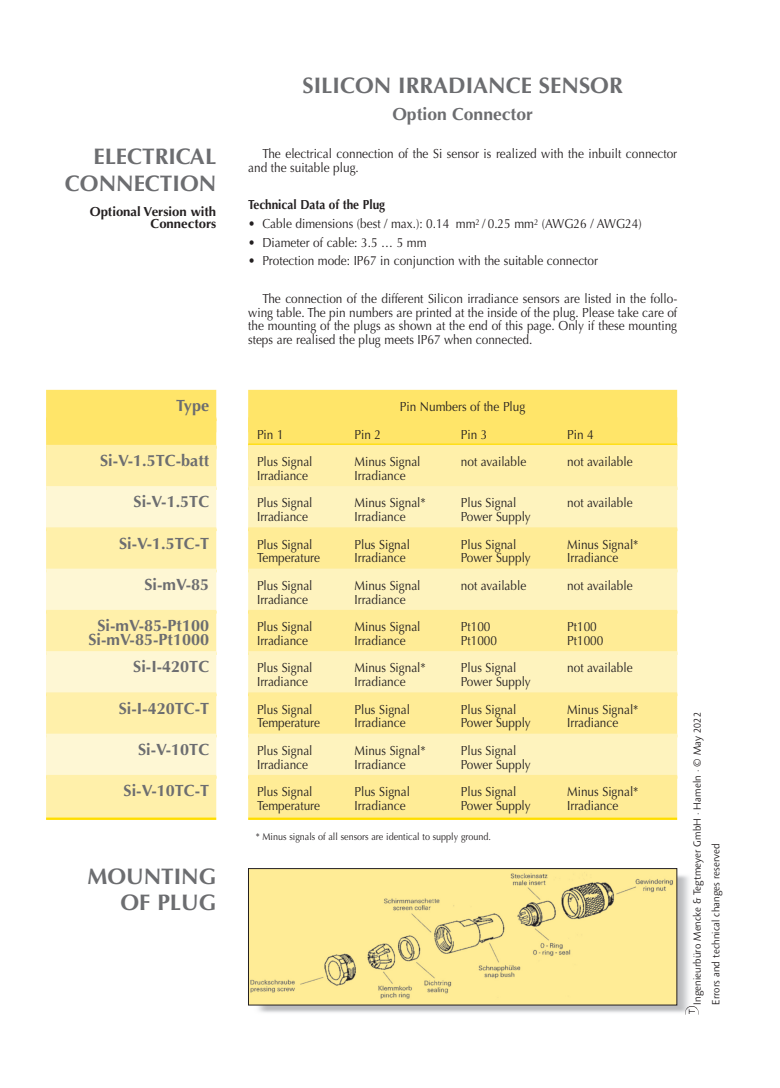
<style>
.page{position:relative;width:780px;height:1088px;background:#fff}
.page>*{position:absolute;margin:0;border:0;box-sizing:border-box;transform-origin:0 0}
.t1{font:700 22.5px/26.2px "Optima";color:#6c6d70;text-align:right}
.t2{font:700 17.5px "Optima";color:#6c6d70}
.t3{font:700 16.25px/13.8px "Optima";color:#6c6d70;text-align:center}
.t4{font:13.12px/13.8px "Optima";color:#231f20;scale:.9 1}
.t5{font:700 13.12px/12.5px "Optima";color:#231f20;text-align:right}
.t6{font:700 13.12px "Optima";color:#231f20;scale:.9 1}
.t7{font:300 10.62px/18.8px "Agilita Com";color:#231f20}
.t8{font:10px "Optima";color:#231f20;scale:.9 1}
</style>
<div class="page">
<img style="left:249px;top:871px;width:447px;height:142px">
<div style="left:249px;top:869px;width:427px;height:136px;background:#ffec96"></div>
<img style="left:250px;top:873px;width:423px;height:126px">
<div style="left:248px;top:868px;width:429px;height:137px;border:1px solid #231f20"></div>
<div style="left:46px;top:390px;width:170px;height:42px;background:#ffe569"></div>
<div style="left:46px;top:417px;width:170px;height:43px;background:#ffe569"></div>
<div style="left:46px;top:445px;width:170px;height:42px;background:#fff0aa"></div>
<div style="left:46px;top:486px;width:170px;height:43px;background:#fef7d4"></div>
<div style="left:46px;top:527px;width:170px;height:43px;background:#fff0aa"></div>
<div style="left:46px;top:569px;width:170px;height:42px;background:#fef7d4"></div>
<div style="left:46px;top:610px;width:170px;height:42px;background:#fff0aa"></div>
<div style="left:46px;top:651px;width:170px;height:43px;background:#fef7d4"></div>
<div style="left:46px;top:692px;width:170px;height:43px;background:#fff0aa"></div>
<div style="left:46px;top:734px;width:170px;height:42px;background:#fef7d4"></div>
<div style="left:46px;top:775px;width:170px;height:42px;background:#fff0aa"></div>
<hr style="left:46px;top:817px;width:170px;height:3px;background:#ffdd01">
<div style="left:248px;top:390px;width:429px;height:42px;background:#ffe569"></div>
<div style="left:248px;top:417px;width:429px;height:43px;background:#ffe569"></div>
<hr style="left:248px;top:444px;width:429px;height:2px;background:#ffdd01">
<div style="left:248px;top:445px;width:429px;height:42px;background:#fff0aa"></div>
<div style="left:248px;top:486px;width:429px;height:43px;background:#fef3be"></div>
<div style="left:248px;top:527px;width:429px;height:43px;background:#ffec96"></div>
<div style="left:248px;top:569px;width:429px;height:42px;background:#fef3be"></div>
<div style="left:248px;top:610px;width:429px;height:42px;background:#ffec96"></div>
<div style="left:248px;top:651px;width:429px;height:43px;background:#fef3be"></div>
<div style="left:248px;top:692px;width:429px;height:43px;background:#ffec96"></div>
<div style="left:248px;top:734px;width:429px;height:42px;background:#fef3be"></div>
<div style="left:248px;top:775px;width:429px;height:42px;background:#ffec96"></div>
<hr style="left:248px;top:817px;width:429px;height:3px;background:#ffdd01">
<img style="left:683px;top:1007px;width:15px;height:8px">
<h1 class="t1" style="left:65px;top:144px;width:153px">ELECTRICAL<br>CONNECTION</h1>
<p class="t5" style="left:90px;top:205px;width:128px">Optional Version with<br>Connectors</p>
<p class="t3" style="left:176px;top:399px;width:35px">Type</p>
<p class="t3" style="left:100px;top:454px;width:110px">Si-V-1.5TC-batt</p>
<p class="t3" style="left:133px;top:495px;width:77px">Si-V-1.5TC</p>
<p class="t3" style="left:119px;top:536px;width:92px">Si-V-1.5TC-T</p>
<p class="t3" style="left:144px;top:578px;width:66px">Si-mV-85</p>
<p class="t3" style="left:88px;top:619px;width:122px">Si-mV-85-Pt100<br>Si-mV-85-Pt1000</p>
<p class="t3" style="left:133px;top:660px;width:77px">Si-I-420TC</p>
<p class="t3" style="left:119px;top:701px;width:92px">Si-I-420TC-T</p>
<p class="t3" style="left:138px;top:743px;width:73px">Si-V-10TC</p>
<p class="t3" style="left:124px;top:784px;width:87px">Si-V-10TC-T</p>
<h1 class="t1" style="left:87px;top:863px;width:130px">MOUNTING<br>OF PLUG</h1>
<h1 class="t1" style="left:302px;top:73px;width:322px">SILICON IRRADIANCE SENSOR</h1>
<h2 class="t2" style="left:392px;top:104px;width:142px">Option Connector</h2>
<p class="t4" style="left:248px;top:147px;width:478px;text-indent:14px">The electrical connection of the Si sensor is realized with the inbuilt connector and the suitable plug.</p>
<p class="t6" style="left:248px;top:197px;width:154px">Technical Data of the Plug</p>
<p class="t4" style="left:248px;top:217px;width:438px">• Cable dimensions (best / max.): 0.14 mm<sup>2</sup> / 0.25 mm<sup>2</sup> (AWG26 / AWG24)</p>
<p class="t4" style="left:248px;top:235px;width:200px">• Diameter of cable: 3.5 … 5 mm</p>
<p class="t4" style="left:248px;top:254px;width:390px">• Protection mode: IP67 in conjunction with the suitable connector</p>
<p class="t4" style="left:248px;top:292px;width:478px;text-align:justify;text-indent:14px">The connection of the different Silicon irradiance sensors are listed in the follo&shy;wing table. The pin numbers are printed at the inside of the plug. Please take care of the mounting of the plugs as shown at the end of this page. Only if these mounting steps are realised the plug meets IP67 when connected.</p>
<p class="t4" style="left:400px;top:400px;width:141px">Pin Numbers of the Plug</p>
<p class="t4" style="left:257px;top:427px;width:31px">Pin 1</p>
<p class="t4" style="left:354px;top:427px;width:31px">Pin 2</p>
<p class="t4" style="left:461px;top:427px;width:31px">Pin 3</p>
<p class="t4" style="left:567px;top:427px;width:31px">Pin 4</p>
<p class="t4" style="left:257px;top:455px;width:63px">Plus Signal</p>
<p class="t4" style="left:354px;top:455px;width:75px">Minus Signal</p>
<p class="t4" style="left:461px;top:455px;width:74px">not available</p>
<p class="t4" style="left:567px;top:455px;width:74px">not available</p>
<p class="t4" style="left:257px;top:469px;width:58px">Irradiance</p>
<p class="t4" style="left:354px;top:469px;width:58px">Irradiance</p>
<p class="t4" style="left:257px;top:496px;width:63px">Plus Signal</p>
<p class="t4" style="left:354px;top:496px;width:81px">Minus Signal*</p>
<p class="t4" style="left:461px;top:496px;width:63px">Plus Signal</p>
<p class="t4" style="left:567px;top:496px;width:74px">not available</p>
<p class="t4" style="left:257px;top:510px;width:58px">Irradiance</p>
<p class="t4" style="left:354px;top:510px;width:58px">Irradiance</p>
<p class="t4" style="left:461px;top:510px;width:79px">Power Supply</p>
<p class="t4" style="left:257px;top:537px;width:63px">Plus Signal</p>
<p class="t4" style="left:354px;top:537px;width:63px">Plus Signal</p>
<p class="t4" style="left:461px;top:537px;width:63px">Plus Signal</p>
<p class="t4" style="left:567px;top:537px;width:81px">Minus Signal*</p>
<p class="t4" style="left:257px;top:551px;width:71px">Temperature</p>
<p class="t4" style="left:354px;top:551px;width:58px">Irradiance</p>
<p class="t4" style="left:461px;top:551px;width:79px">Power Supply</p>
<p class="t4" style="left:567px;top:551px;width:58px">Irradiance</p>
<p class="t4" style="left:257px;top:579px;width:63px">Plus Signal</p>
<p class="t4" style="left:354px;top:579px;width:75px">Minus Signal</p>
<p class="t4" style="left:461px;top:579px;width:74px">not available</p>
<p class="t4" style="left:567px;top:579px;width:74px">not available</p>
<p class="t4" style="left:257px;top:592px;width:58px">Irradiance</p>
<p class="t4" style="left:354px;top:592px;width:58px">Irradiance</p>
<p class="t4" style="left:257px;top:620px;width:63px">Plus Signal</p>
<p class="t4" style="left:354px;top:620px;width:75px">Minus Signal</p>
<p class="t4" style="left:461px;top:620px;width:34px">Pt100</p>
<p class="t4" style="left:567px;top:620px;width:34px">Pt100</p>
<p class="t4" style="left:257px;top:634px;width:58px">Irradiance</p>
<p class="t4" style="left:354px;top:634px;width:58px">Irradiance</p>
<p class="t4" style="left:461px;top:634px;width:42px">Pt1000</p>
<p class="t4" style="left:567px;top:634px;width:42px">Pt1000</p>
<p class="t4" style="left:257px;top:661px;width:63px">Plus Signal</p>
<p class="t4" style="left:354px;top:661px;width:81px">Minus Signal*</p>
<p class="t4" style="left:461px;top:661px;width:63px">Plus Signal</p>
<p class="t4" style="left:567px;top:661px;width:74px">not available</p>
<p class="t4" style="left:257px;top:675px;width:58px">Irradiance</p>
<p class="t4" style="left:354px;top:675px;width:58px">Irradiance</p>
<p class="t4" style="left:461px;top:675px;width:79px">Power Supply</p>
<p class="t4" style="left:257px;top:702px;width:63px">Plus Signal</p>
<p class="t4" style="left:354px;top:702px;width:63px">Plus Signal</p>
<p class="t4" style="left:461px;top:702px;width:63px">Plus Signal</p>
<p class="t4" style="left:567px;top:702px;width:81px">Minus Signal*</p>
<p class="t4" style="left:257px;top:716px;width:71px">Temperature</p>
<p class="t4" style="left:354px;top:716px;width:58px">Irradiance</p>
<p class="t4" style="left:461px;top:716px;width:79px">Power Supply</p>
<p class="t4" style="left:567px;top:716px;width:58px">Irradiance</p>
<p class="t4" style="left:257px;top:744px;width:63px">Plus Signal</p>
<p class="t4" style="left:354px;top:744px;width:81px">Minus Signal*</p>
<p class="t4" style="left:461px;top:744px;width:63px">Plus Signal</p>
<p class="t4" style="left:257px;top:757px;width:58px">Irradiance</p>
<p class="t4" style="left:354px;top:757px;width:58px">Irradiance</p>
<p class="t4" style="left:461px;top:757px;width:79px">Power Supply</p>
<p class="t4" style="left:257px;top:785px;width:63px">Plus Signal</p>
<p class="t4" style="left:354px;top:785px;width:63px">Plus Signal</p>
<p class="t4" style="left:461px;top:785px;width:63px">Plus Signal</p>
<p class="t4" style="left:567px;top:785px;width:81px">Minus Signal*</p>
<p class="t4" style="left:257px;top:799px;width:71px">Temperature</p>
<p class="t4" style="left:354px;top:799px;width:58px">Irradiance</p>
<p class="t4" style="left:461px;top:799px;width:79px">Power Supply</p>
<p class="t4" style="left:567px;top:799px;width:58px">Irradiance</p>
<p class="t8" style="left:256px;top:830px;width:263px">* Minus signals of all sensors are identical to supply ground.</p>
<p class="t7" style="left:687px;top:1004px;width:294px;rotate:-90deg">Ingenieurbüro Mencke &amp; Tegtmeyer GmbH · Hameln · © May 2022<br>Errors and technical changes reserved</p>
</div>
